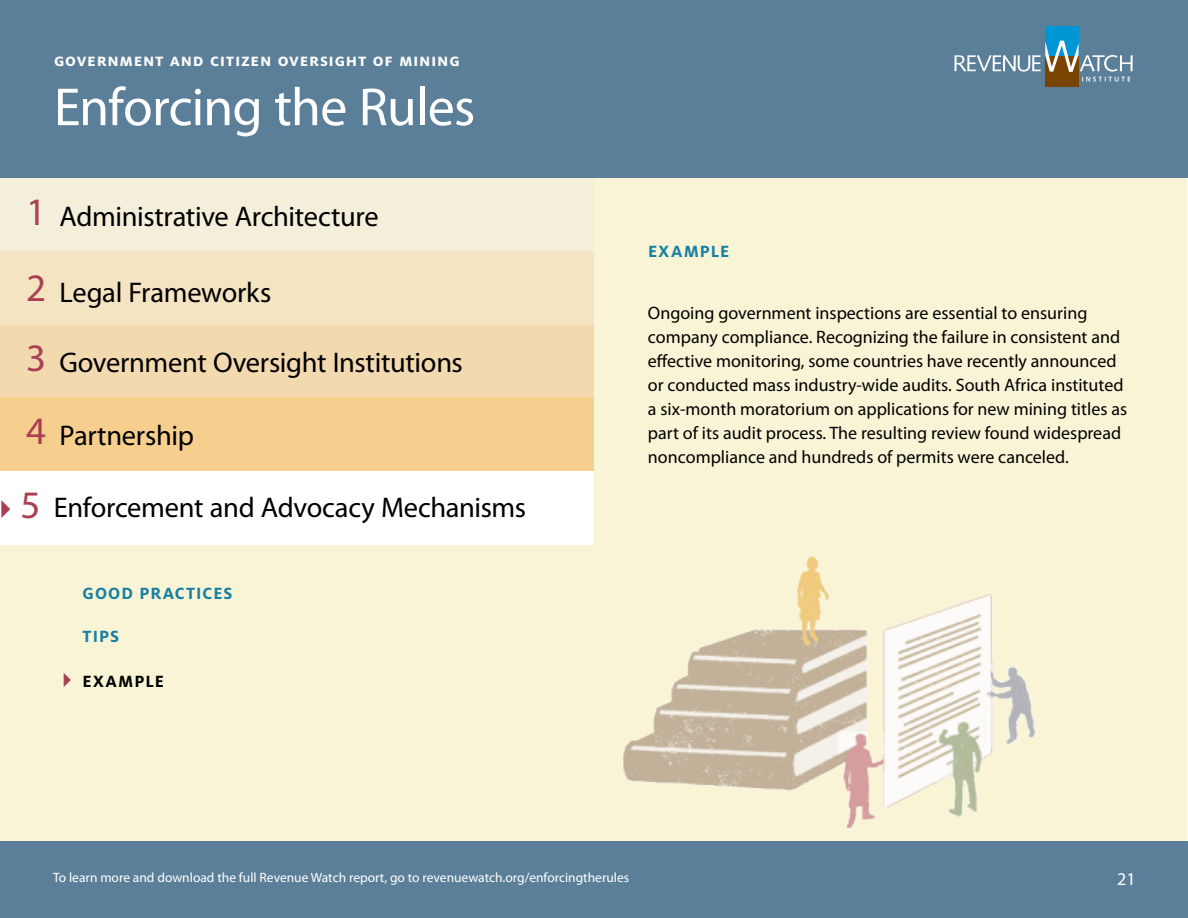
<style>
.page{position:relative;width:1188px;height:918px;background:#fff}
.page>*{position:absolute;margin:0;border:0;box-sizing:border-box;transform-origin:0 0}
.t1{font:54px "Myriad Pro";letter-spacing:-.015em;color:#fff}
.t2{font:39px/75.6px "Myriad Pro";color:#aa3f52}
.t3{font:28.5px "Myriad Pro";letter-spacing:-.015em;color:#000}
.t4{font:18px/24px "Myriad Pro";color:#000}
.t5{font:700 18px "Milo OT";letter-spacing:.04em;color:#fff}
.t6{font:700 18px "Milo OT";letter-spacing:.055em;color:#157fa4}
.t7{font:700 18px "Milo OT";letter-spacing:.06em;color:#000}
.t8{font:18px "Myriad Pro";color:#fff}
.t9{font:13.5px "Myriad Pro";color:#fff}
.s1{color:#aa3f52}
</style>
<div class="page">
<div style="left:1px;top:0;width:1186px;height:918px;background:#f8f4d5"></div>
<div style="left:0;top:0;width:1188px;height:177px;background:#5b7f99"></div>
<div style="left:1px;top:841px;width:1187px;height:77px;background:#5b7f99"></div>
<div style="left:1045px;top:26px;width:34px;height:30px;background:#0096d6"></div>
<div style="left:1045px;top:56px;width:34px;height:30px;background:#794400"></div>
<svg style="left:954px;top:41px;width:179px;height:41px"></svg>
<img style="left:623px;top:556px;width:413px;height:273px">
<div style="left:1px;top:178px;width:593px;height:74px;background:#f4efdb"></div>
<div style="left:1px;top:252px;width:593px;height:73px;background:#f4e4c2"></div>
<div style="left:1px;top:325px;width:593px;height:73px;background:#f2d9b0"></div>
<div style="left:1px;top:398px;width:593px;height:73px;background:#f6cf8e"></div>
<div style="left:1px;top:471px;width:593px;height:73px;background:#fff"></div>
<p class="t5" style="left:54px;top:51px;width:407px">government and citizen oversight of mining</p>
<h1 class="t1" style="left:54px;top:74px;width:423px">Enforcing the Rules</h1>
<h2 class="t2" style="left:26px;top:174px;width:22px">1<br>2</h2>
<h3 class="t3" style="left:59px;top:199px;width:321px">Administrative Architecture</h3>
<h3 class="t3" style="left:59px;top:274px;width:213px">Legal Frameworks</h3>
<h2 class="t2" style="left:26px;top:322px;width:22px;line-height:72.6px">3<br>4</h2>
<h3 class="t3" style="left:59px;top:345px;width:405px">Government Oversight Institutions</h3>
<h3 class="t3" style="left:59px;top:418px;width:136px">Partnership</h3>
<h2 class="t2" style="left:-10px;top:466px;width:52px">✔5</h2>
<h3 class="t3" style="left:54px;top:490px;width:474px">Enforcement and Advocacy Mechanisms</h3>
<p class="t6" style="left:83px;top:583px;width:151px">GOOD PRACTICES</p>
<p class="t6" style="left:83px;top:626px;width:38px">TIPS</p>
<p class="t7" style="left:56px;top:672px;width:110px"><span class="s1">✔</span> EXAMPLE</p>
<p class="t6" style="left:648px;top:241px;width:62px">Example</p>
<p class="t4" style="left:648px;top:300px;width:481px">Ongoing government inspections are essential to ensuring company compliance. Recognizing the failure in consistent and effective monitoring, some countries have recently announced or conducted mass industry-wide audits. South Africa instituted a six-month moratorium on applications for new mining titles as part of its audit process. The resulting review found widespread noncompliance and hundreds of permits were canceled.</p>
<p class="t9" style="left:53px;top:869px;width:578px">To learn more and download the full Revenue Watch report, go to revenuewatch.org/enforcingtherules</p>
<p class="t8" style="left:1117px;top:868px;width:20px">21</p>
</div>
